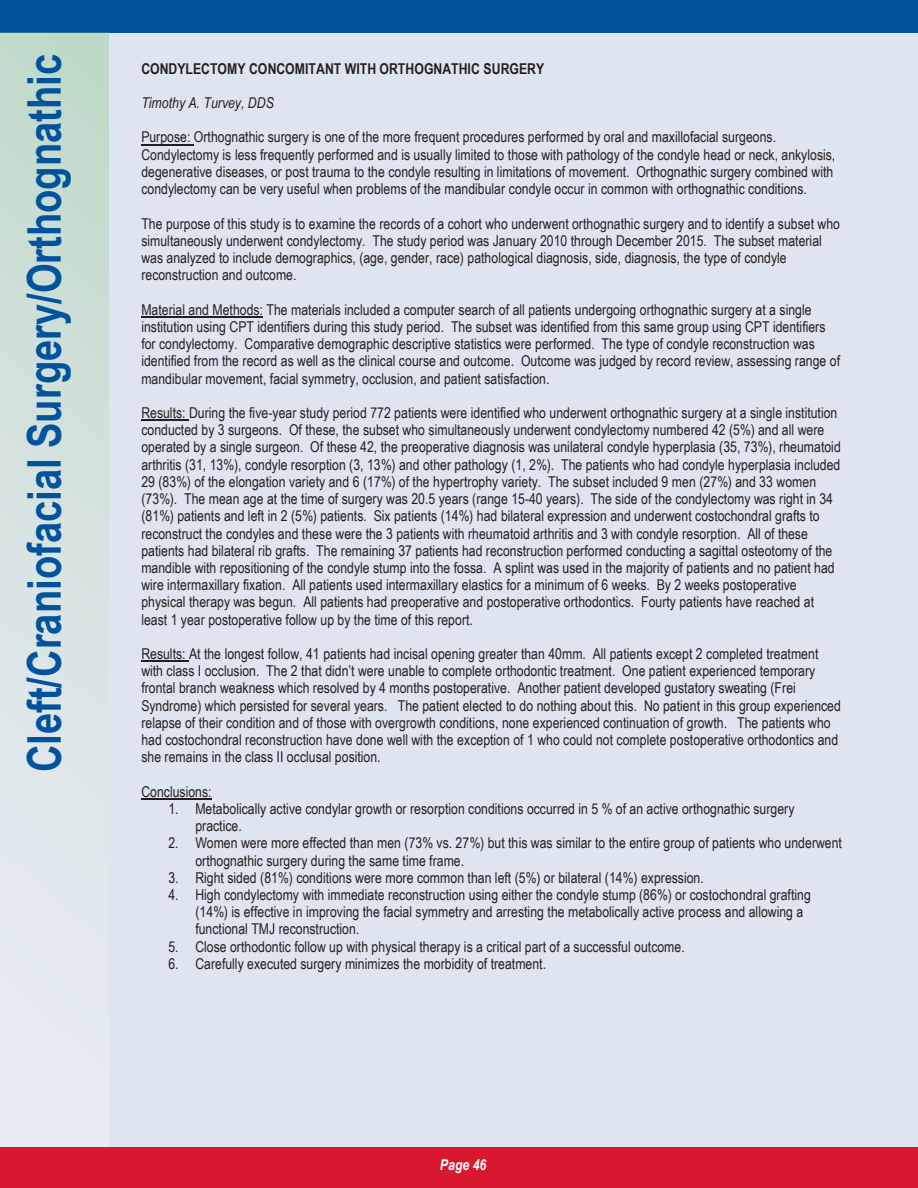
<style>
.page{position:relative;width:918px;height:1188px;background:#dfe4f1}
.page>*{position:absolute;margin:0;border:0;box-sizing:border-box;transform-origin:0 0}
.t1{font:700 46.5px "Arial Narrow";color:#01539e}
.t2{font:15px/17.2px "Arial Narrow";color:#231f20}
.t3{font:700 15px "Arial Narrow";color:#231f20}
.t4{font:italic 15px "Arial Narrow";color:#231f20}
.t5{font:italic 700 15px "Arial Narrow";color:#fff}
</style>
<div class="page">
<div style="left:0;top:1147px;width:918px;height:41px;background:#d9172f"></div>
<div style="left:0;top:0;width:918px;height:32px;background:#01539e"></div>
<div style="left:0;top:32px;width:108px;height:1115px;background:linear-gradient(to bottom,#c2dacb,#ecedf8)"></div>
<hr style="left:141px;top:144px;width:53px;height:1px;background:#231f20">
<hr style="left:141px;top:316px;width:122px;height:1px;background:#231f20">
<hr style="left:141px;top:420px;width:48px;height:1px;background:#231f20">
<hr style="left:141px;top:661px;width:48px;height:1px;background:#231f20">
<hr style="left:141px;top:798px;width:71px;height:1px;background:#231f20">
<p class="t1" style="left:9px;top:772px;width:720px;rotate:-90deg">Cleft/Craniofacial Surgery/Orthognathic</p>
<p class="t3" style="left:141px;top:57px;width:404px">CONDYLECTOMY CONCOMITANT WITH ORTHOGNATHIC SURGERY</p>
<p class="t4" style="left:141px;top:92px;width:134px">Timothy A. Turvey, DDS</p>
<p class="t2" style="left:141px;top:128px;width:695px">Purpose: Orthognathic surgery is one of the more frequent procedures performed by oral and maxillofacial surgeons.<br>Condylectomy is less frequently performed and is usually limited to those with pathology of the condyle head or neck, ankylosis, degenerative diseases, or post trauma to the condyle resulting in limitations of movement. Orthognathic surgery combined with condylectomy can be very useful when problems of the mandibular condyle occur in common with orthognathic conditions.</p>
<p class="t2" style="left:141px;top:214px;width:700px">The purpose of this study is to examine the records of a cohort who underwent orthognathic surgery and to identify a subset who simultaneously underwent condylectomy. The study period was January 2010 through December 2015. The subset material was analyzed to include demographics, (age, gender, race) pathological diagnosis, side, diagnosis, the type of condyle reconstruction and outcome.</p>
<p class="t2" style="left:141px;top:300px;width:700px">Material and Methods: The materials included a computer search of all patients undergoing orthognathic surgery at a single institution using CPT identifiers during this study period. The subset was identified from this same group using CPT identifiers for condylectomy. Comparative demographic descriptive statistics were performed. The type of condyle reconstruction was identified from the record as well as the clinical course and outcome. Outcome was judged by record review, assessing range of mandibular movement, facial symmetry, occlusion, and patient satisfaction.</p>
<p class="t2" style="left:141px;top:403px;width:701px">Results: During the five-year study period 772 patients were identified who underwent orthognathic surgery at a single institution conducted by 3 surgeons. Of these, the subset who simultaneously underwent condylectomy numbered 42 (5%) and all were operated by a single surgeon. Of these 42, the preoperative diagnosis was unilateral condyle hyperplasia (35, 73%), rheumatoid arthritis (31, 13%), condyle resorption (3, 13%) and other pathology (1, 2%). The patients who had condyle hyperplasia included 29 (83%) of the elongation variety and 6 (17%) of the hypertrophy variety. The subset included 9 men (27%) and 33 women (73%). The mean age at the time of surgery was 20.5 years (range 15-40 years). The side of the condylectomy was right in 34 (81%) patients and left in 2 (5%) patients. Six patients (14%) had bilateral expression and underwent costochondral grafts to reconstruct the condyles and these were the 3 patients with rheumatoid arthritis and 3 with condyle resorption. All of these patients had bilateral rib grafts. The remaining 37 patients had reconstruction performed conducting a sagittal osteotomy of the mandible with repositioning of the condyle stump into the fossa. A splint was used in the majority of patients and no patient had wire intermaxillary fixation. All patients used intermaxillary elastics for a minimum of 6 weeks. By 2 weeks postoperative physical therapy was begun. All patients had preoperative and postoperative orthodontics. Fourty patients have reached at least 1 year postoperative follow up by the time of this report.</p>
<p class="t2" style="left:141px;top:644px;width:701px">Results: At the longest follow, 41 patients had incisal opening greater than 40mm. All patients except 2 completed treatment with class I occlusion. The 2 that didn’t were unable to complete orthodontic treatment. One patient experienced temporary frontal branch weakness which resolved by 4 months postoperative. Another patient developed gustatory sweating (Frei Syndrome) which persisted for several years. The patient elected to do nothing about this. No patient in this group experienced relapse of their condition and of those with overgrowth conditions, none experienced continuation of growth. The patients who had costochondral reconstruction have done well with the exception of 1 who could not complete postoperative orthodontics and she remains in the class II occlusal position.</p>
<p class="t2" style="left:141px;top:782px;width:72px">Conclusions:</p>
<p class="t2" style="left:195px;top:800px;width:601px;text-indent:-27px">1. Metabolically active condylar growth or resorption conditions occurred in 5 % of an active orthognathic surgery practice.</p>
<p class="t2" style="left:195px;top:834px;width:648px;text-indent:-27px">2. Women were more effected than men (73% vs. 27%) but this was similar to the entire group of patients who underwent orthognathic surgery during the same time frame.</p>
<p class="t2" style="left:168px;top:868px;width:537px">3. Right sided (81%) conditions were more common than left (5%) or bilateral (14%) expression.</p>
<p class="t2" style="left:195px;top:886px;width:617px;text-indent:-27px">4. High condylectomy with immediate reconstruction using either the condyle stump (86%) or costochondral grafting (14%) is effective in improving the facial symmetry and arresting the metabolically active process and allowing a functional TMJ reconstruction.</p>
<p class="t2" style="left:168px;top:937px;width:518px">5. Close orthodontic follow up with physical therapy is a critical part of a successful outcome.</p>
<p class="t2" style="left:168px;top:954px;width:379px">6. Carefully executed surgery minimizes the morbidity of treatment.</p>
<p class="t5" style="left:440px;top:1154px;width:48px">Page 46</p>
</div>
